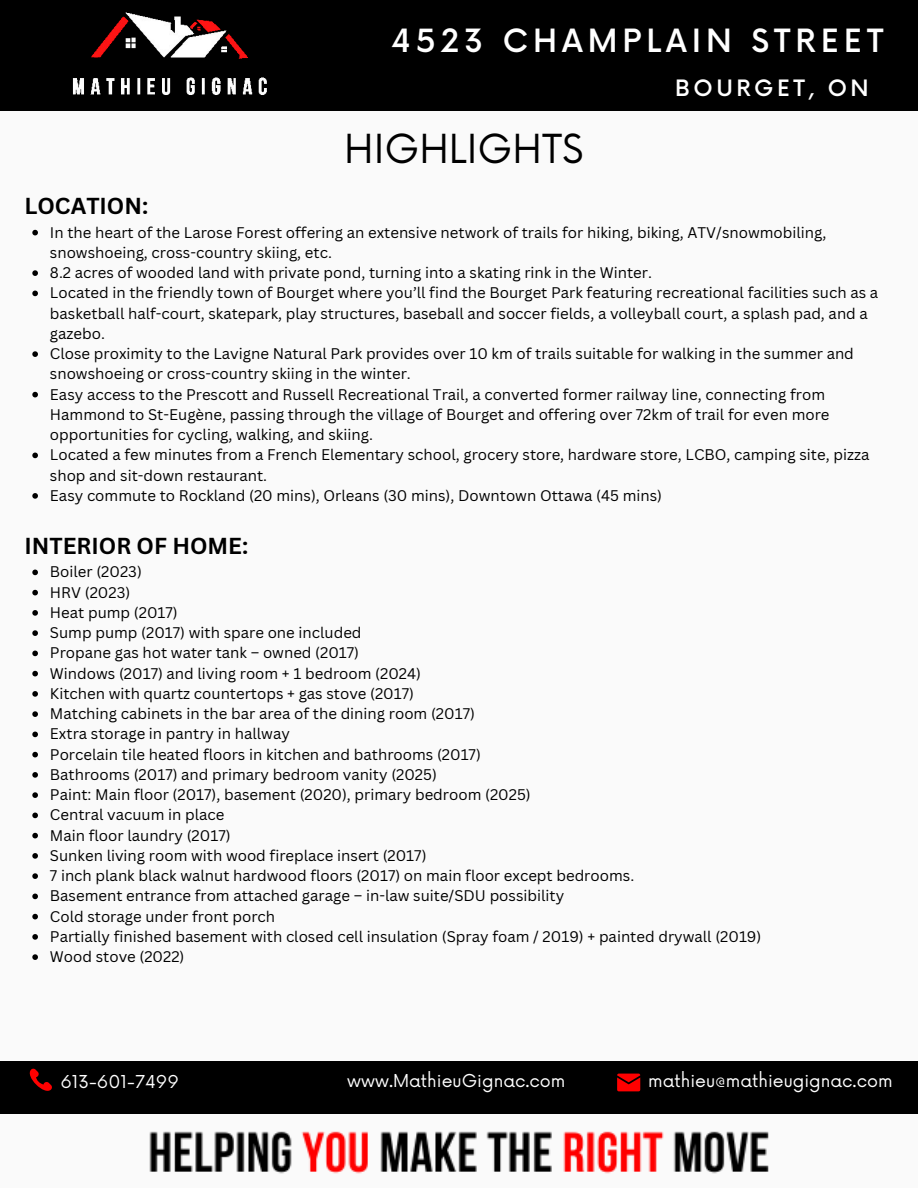
<style>
.page{position:relative;width:918px;height:1188px;background:#fafafa}
.page>*{position:absolute;margin:0;border:0;box-sizing:border-box;transform-origin:0 0}
.t1{font:39px "Now";color:#000}
.t2{font:500 31.2px "Now";letter-spacing:.16em;color:#fff}
.t3{font:700 22.5px "Canva Sans";color:#000}
.t4{font:500 22.05px "Now";letter-spacing:.16em;color:#fff}
.t5{font:17.4px "Now";color:#fff}
.t6{font:15px/20.2px "Canva Sans";color:#000}
</style>
<div class="page">
<div style="left:0;top:0;width:918px;height:111px;background:#000"></div>
<div style="left:0;top:1061px;width:918px;height:53px;background:#000"></div>
<img style="left:72px;top:12px;width:195px;height:83px">
<svg style="left:617px;top:1074px;width:23px;height:17px"></svg>
<svg style="left:29px;top:1068px;width:23px;height:23px"></svg>
<img style="left:149px;top:1131px;width:620px;height:43px">
<svg style="left:32px;top:230px;width:6px;height:5px"></svg>
<svg style="left:32px;top:270px;width:6px;height:6px"></svg>
<svg style="left:32px;top:291px;width:6px;height:5px"></svg>
<svg style="left:32px;top:351px;width:6px;height:6px"></svg>
<svg style="left:32px;top:392px;width:6px;height:5px"></svg>
<svg style="left:32px;top:453px;width:6px;height:5px"></svg>
<svg style="left:32px;top:493px;width:6px;height:6px"></svg>
<svg style="left:32px;top:570px;width:6px;height:5px"></svg>
<svg style="left:32px;top:590px;width:6px;height:5px"></svg>
<svg style="left:32px;top:610px;width:6px;height:6px"></svg>
<svg style="left:32px;top:630px;width:6px;height:6px"></svg>
<svg style="left:32px;top:651px;width:6px;height:5px"></svg>
<svg style="left:32px;top:671px;width:6px;height:5px"></svg>
<svg style="left:32px;top:691px;width:6px;height:6px"></svg>
<svg style="left:32px;top:711px;width:6px;height:6px"></svg>
<svg style="left:32px;top:732px;width:6px;height:5px"></svg>
<svg style="left:32px;top:752px;width:6px;height:5px"></svg>
<svg style="left:32px;top:772px;width:6px;height:6px"></svg>
<svg style="left:32px;top:792px;width:6px;height:6px"></svg>
<svg style="left:32px;top:813px;width:6px;height:5px"></svg>
<svg style="left:32px;top:833px;width:6px;height:5px"></svg>
<svg style="left:32px;top:853px;width:6px;height:6px"></svg>
<svg style="left:32px;top:873px;width:6px;height:6px"></svg>
<svg style="left:32px;top:894px;width:6px;height:5px"></svg>
<svg style="left:32px;top:914px;width:6px;height:5px"></svg>
<svg style="left:32px;top:934px;width:6px;height:6px"></svg>
<svg style="left:32px;top:954px;width:6px;height:6px"></svg>
<h3 class="t2" style="left:391px;top:24px;width:494px">4523 CHAMPLAIN STREET</h3>
<p class="t1" style="left:344px;top:127px;width:241px">HIGHLIGHTS</p>
<p class="t4" style="left:675px;top:76px;width:195px">BOURGET, ON</p>
<p class="t3" style="left:24px;top:190px;width:125px">LOCATION:</p>
<p class="t6" style="left:50px;top:222px;width:778px">In the heart of the Larose Forest offering an extensive network of trails for hiking, biking, ATV/snowmobiling, snowshoeing, cross-country skiing, etc.</p>
<p class="t6" style="left:50px;top:262px;width:604px">8.2 acres of wooded land with private pond, turning into a skating rink in the Winter.</p>
<p class="t6" style="left:50px;top:283px;width:830px">Located in the friendly town of Bourget where you’ll find the Bourget Park featuring recreational facilities such as a basketball half-court, skatepark, play structures, baseball and soccer fields, a volleyball court, a splash pad, and a gazebo.</p>
<h3 class="t6" style="left:50px;top:343px;width:806px">Close proximity to the Lavigne Natural Park provides over 10 km of trails suitable for walking in the summer and snowshoeing or cross-country skiing in the winter.</h3>
<p class="t6" style="left:50px;top:384px;width:781px">Easy access to the Prescott and Russell Recreational Trail, a converted former railway line, connecting from<br>Hammond to St-Eugène, passing through the village of Bourget and offering over 72km of trail for even more opportunities for cycling, walking, and skiing.</p>
<p class="t6" style="left:50px;top:445px;width:821px">Located a few minutes from a French Elementary school, grocery store, hardware store, LCBO, camping site, pizza shop and sit-down restaurant.</p>
<p class="t6" style="left:50px;top:485px;width:614px">Easy commute to Rockland (20 mins), Orleans (30 mins), Downtown Ottawa (45 mins)</p>
<p class="t3" style="left:24px;top:530px;width:225px">INTERIOR OF HOME:</p>
<p class="t6" style="left:50px;top:562px;width:93px">Boiler (2023)</p>
<p class="t6" style="left:50px;top:582px;width:82px">HRV (2023)</p>
<p class="t6" style="left:50px;top:602px;width:129px">Heat pump (2017)</p>
<p class="t6" style="left:50px;top:622px;width:313px">Sump pump (2017) with spare one included</p>
<p class="t6" style="left:50px;top:643px;width:311px">Propane gas hot water tank – owned (2017)</p>
<p class="t6" style="left:50px;top:663px;width:373px">Windows (2017) and living room + 1 bedroom (2024)</p>
<p class="t6" style="left:50px;top:683px;width:366px">Kitchen with quartz countertops + gas stove (2017)</p>
<p class="t6" style="left:50px;top:703px;width:427px">Matching cabinets in the bar area of the dining room (2017)</p>
<p class="t6" style="left:50px;top:724px;width:241px">Extra storage in pantry in hallway</p>
<p class="t6" style="left:50px;top:744px;width:432px">Porcelain tile heated floors in kitchen and bathrooms (2017)</p>
<p class="t6" style="left:50px;top:764px;width:388px">Bathrooms (2017) and primary bedroom vanity (2025)</p>
<p class="t6" style="left:50px;top:784px;width:482px">Paint: Main floor (2017), basement (2020), primary bedroom (2025)</p>
<p class="t6" style="left:50px;top:805px;width:176px">Central vacuum in place</p>
<p class="t6" style="left:50px;top:825px;width:182px">Main floor laundry (2017)</p>
<p class="t6" style="left:50px;top:845px;width:378px">Sunken living room with wood fireplace insert (2017)</p>
<p class="t6" style="left:50px;top:865px;width:586px">7 inch plank black walnut hardwood floors (2017) on main floor except bedrooms.</p>
<p class="t6" style="left:50px;top:886px;width:516px">Basement entrance from attached garage – in-law suite/SDU possibility</p>
<h4 class="t6" style="left:50px;top:906px;width:227px">Cold storage under front porch</h4>
<h4 class="t6" style="left:50px;top:926px;width:713px">Partially finished basement with closed cell insulation (Spray foam / 2019) + painted drywall (2019)</h4>
<p class="t6" style="left:50px;top:946px;width:136px">Wood stove (2022)</p>
<p class="t5" style="left:60px;top:1072px;width:120px">613-601-7499</p>
<h1 class="t5" style="left:347px;top:1071px;width:220px">www.MathieuGignac.com</h1>
<h3 class="t5" style="left:648px;top:1071px;width:246px">mathieu@mathieugignac.com</h3>
</div>
